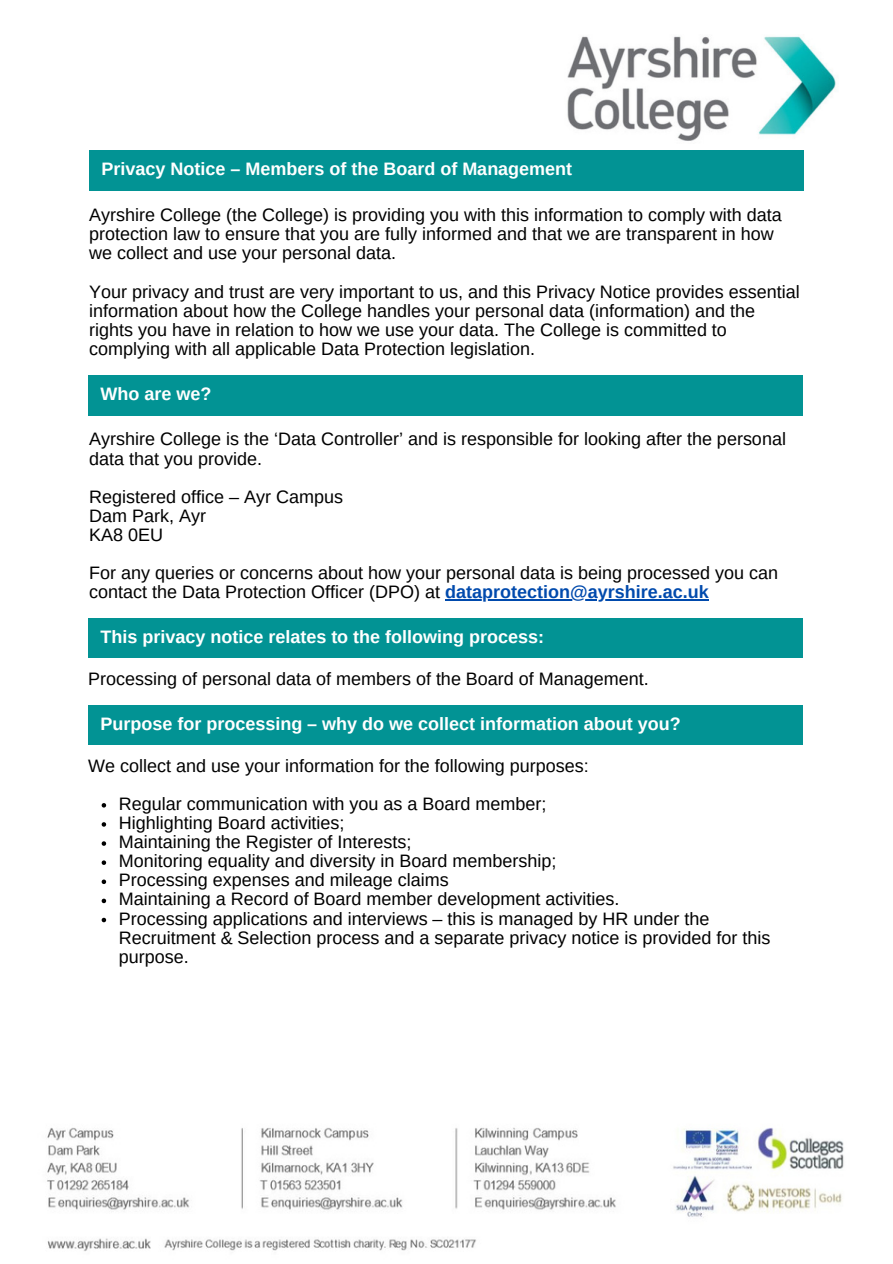
<style>
.page{position:relative;width:893px;height:1264px;background:#fff}
.page>*{position:absolute;margin:0;border:0;box-sizing:border-box;transform-origin:0 0}
.t1{font:18px/19px "Arimo";color:#000}
.t2{font:18px/19px "Arimo";color:#000}
.t3{font:700 18px "Arimo";color:#fff}
.s1{font-weight:700;color:#004aad}
</style>
<div class="page">
<img style="left:567px;top:36px;width:269px;height:105px">
<img style="left:47px;top:1127px;width:797px;height:124px">
<div style="left:89px;top:151px;width:714px;height:40px;background:#029394"></div>
<div style="left:88px;top:375px;width:714px;height:40px;background:#029394"></div>
<hr style="left:445px;top:599px;width:263px;height:1px;background:#004aad">
<div style="left:88px;top:618px;width:714px;height:40px;background:#029394"></div>
<div style="left:88px;top:705px;width:714px;height:39px;background:#029394"></div>
<svg style="left:102px;top:803px;width:4px;height:4px"></svg>
<svg style="left:102px;top:822px;width:4px;height:4px"></svg>
<svg style="left:102px;top:841px;width:4px;height:4px"></svg>
<svg style="left:102px;top:860px;width:4px;height:5px"></svg>
<svg style="left:102px;top:879px;width:4px;height:5px"></svg>
<svg style="left:102px;top:898px;width:4px;height:5px"></svg>
<svg style="left:102px;top:917px;width:4px;height:5px"></svg>
<p class="t3" style="left:102px;top:159px;width:472px">Privacy Notice – Members of the Board of Management</p>
<p class="t2" style="left:89px;top:205px;width:694px">Ayrshire College (the College) is providing you with this information to comply with data protection law to ensure that you are fully informed and that we are transparent in how we collect and use your personal data.</p>
<p class="t2" style="left:89px;top:282px;width:712px">Your privacy and trust are very important to us, and this Privacy Notice provides essential information about how the College handles your personal data (information) and the rights you have in relation to how we use your data. The College is committed to complying with all applicable Data Protection legislation.</p>
<p class="t3" style="left:100px;top:383px;width:112px">Who are we?</p>
<p class="t1" style="left:89px;top:429px;width:698px">Ayrshire College is the ‘Data Controller’ and is responsible for looking after the personal data that you provide.</p>
<p class="t1" style="left:89px;top:487px;width:255px">Registered office – Ayr Campus</p>
<p class="t1" style="left:89px;top:506px;width:118px">Dam Park, Ayr</p>
<p class="t1" style="left:89px;top:525px;width:75px">KA8 0EU</p>
<p class="t2" style="left:89px;top:563px;width:690px">For any queries or concerns about how your personal data is being processed you can contact the Data Protection Officer (DPO) at <span class="s1">dataprotection@ayrshire.ac.uk</span></p>
<p class="t3" style="left:100px;top:626px;width:445px">This privacy notice relates to the following process:</p>
<p class="t1" style="left:88px;top:669px;width:562px">Processing of personal data of members of the Board of Management.</p>
<p class="t3" style="left:100px;top:713px;width:581px">Purpose for processing – why do we collect information about you?</p>
<p class="t1" style="left:88px;top:755px;width:502px">We collect and use your information for the following purposes:</p>
<p class="t1" style="left:119px;top:794px;width:429px">Regular communication with you as a Board member;</p>
<p class="t1" style="left:119px;top:813px;width:227px">Highlighting Board activities;</p>
<p class="t1" style="left:119px;top:832px;width:294px">Maintaining the Register of Interests;</p>
<p class="t1" style="left:119px;top:851px;width:439px">Monitoring equality and diversity in Board membership;</p>
<p class="t1" style="left:119px;top:870px;width:331px">Processing expenses and mileage claims</p>
<p class="t1" style="left:119px;top:889px;width:502px">Maintaining a Record of Board member development activities.</p>
<p class="t1" style="left:119px;top:908px;width:653px">Processing applications and interviews – this is managed by HR under the<br>Recruitment &amp; Selection process and a separate privacy notice is provided for this purpose.</p>
</div>
